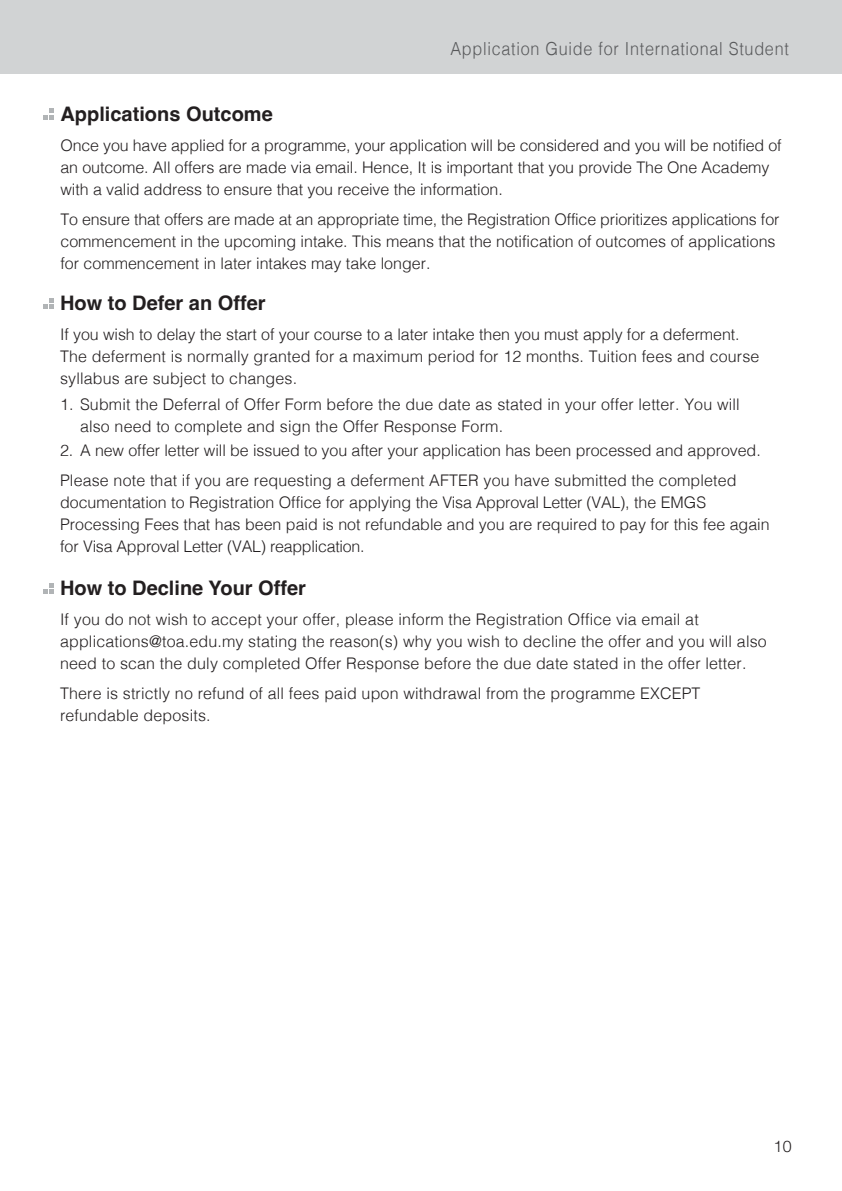
<style>
.page{position:relative;width:842px;height:1191px;background:#fff}
.page>*{position:absolute;margin:0;border:0;box-sizing:border-box;transform-origin:0 0}
.t1{font:700 20px "Helvetica";color:#231f20}
.t2{font:300 18px "Helvetica";letter-spacing:.045em;color:#58595b;scale:.9 1}
.t3{font:300 16px/22px "Helvetica";color:#231f20}
.t4{font:300 16px "Helvetica Neue";color:#231f20}
</style>
<div class="page">
<div style="left:0;top:0;width:842px;height:73px;background:#d1d3d4"></div>
<svg style="left:43px;top:109px;width:11px;height:10px"></svg>
<svg style="left:43px;top:298px;width:11px;height:10px"></svg>
<svg style="left:43px;top:583px;width:11px;height:11px"></svg>
<p class="t2" style="left:450px;top:33px;width:378px">Application Guide for International Student</p>
<p class="t1" style="left:61px;top:102px;width:214px">Applications Outcome</p>
<p class="t3" style="left:61px;top:133px;width:723px">Once you have applied for a programme, your application will be considered and you will be notified of an outcome. All offers are made via email. Hence, It is important that you provide The One Academy with a valid address to ensure that you receive the information.</p>
<p class="t3" style="left:61px;top:207px;width:720px">To ensure that offers are made at an appropriate time, the Registration Office prioritizes applications for commencement in the upcoming intake. This means that the notification of outcomes of applications for commencement in later intakes may take longer.</p>
<p class="t1" style="left:60px;top:291px;width:207px">How to Defer an Offer</p>
<p class="t3" style="left:60px;top:322px;width:701px">If you wish to delay the start of your course to a later intake then you must apply for a deferment.<br>The deferment is normally granted for a maximum period for 12 months. Tuition fees and course syllabus are subject to changes.</p>
<p class="t3" style="left:80px;top:392px;width:661px;text-indent:-20px">1. Submit the Deferral of Offer Form before the due date as stated in your offer letter. You will also need to complete and sign the Offer Response Form.</p>
<p class="t3" style="left:60px;top:434px;width:702px;line-height:30px">2. A new offer letter will be issued to you after your application has been processed and approved.<br>Please note that if you are requesting a deferment AFTER you have submitted the completed</p>
<p class="t3" style="left:60px;top:490px;width:711px">documentation to Registration Office for applying the Visa Approval Letter (VAL), the EMGS<br>Processing Fees that has been paid is not refundable and you are required to pay for this fee again for Visa Approval Letter (VAL) reapplication.</p>
<p class="t1" style="left:60px;top:576px;width:247px">How to Decline Your Offer</p>
<p class="t3" style="left:60px;top:607px;width:708px">If you do not wish to accept your offer, please inform the Registration Office via email at applications@toa.edu.my stating the reason(s) why you wish to decline the offer and you will also need to scan the duly completed Offer Response before the due date stated in the offer letter.</p>
<p class="t3" style="left:60px;top:681px;width:642px">There is strictly no refund of all fees paid upon withdrawal from the programme EXCEPT refundable deposits.</p>
<p class="t4" style="left:774px;top:1136px;width:19px">10</p>
</div>
